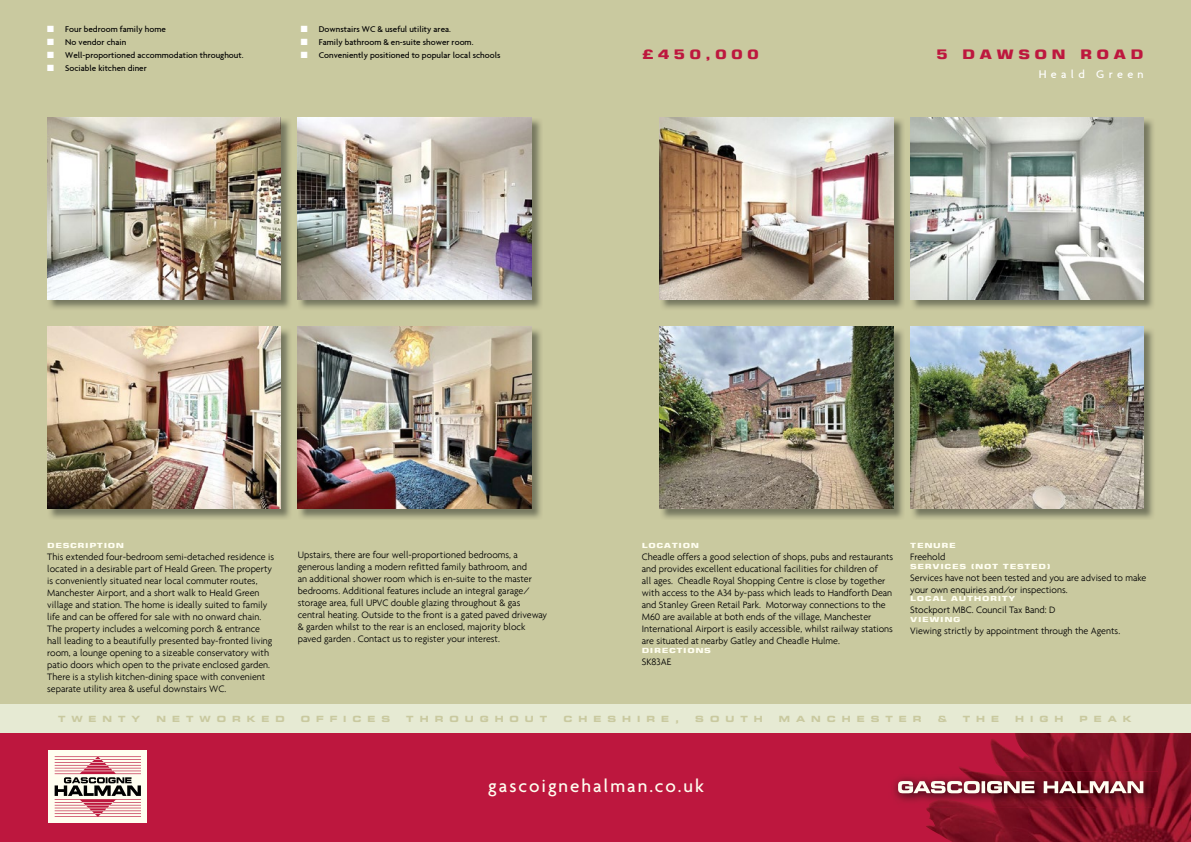
<style>
.page{position:relative;width:1191px;height:842px;background:#fff}
.page>*{position:absolute;margin:0;border:0;box-sizing:border-box;transform-origin:0 0}
.t1{font:500 19px "Agenda";letter-spacing:.1em;color:#fffef0}
.t2{font:700 13px "Square 721 BT";letter-spacing:.255em;color:#bd173e;scale:1.3 1}
.t3{font:500 12px "Agenda";letter-spacing:.36em;color:#fff}
.t4{font:300 10px/12px "Agenda";color:#000}
.t5{font:500 9px "Agenda";color:#000}
.t6{font:700 expanded 8.5px "Square 721 BT";letter-spacing:.705em;color:#c9c99f}
.t7{font:700 7px "Square 721 BT";letter-spacing:.06em;color:#fffef0;scale:1.4 1}
.s1{color:#fff}
</style>
<div class="page">
<div style="left:0;top:723px;width:1191px;height:119px;background:#bd173e"></div>
<img style="left:926px;top:733px;width:254px;height:93px">
<img style="left:894px;top:777px;width:32px;height:25px">
<img style="left:926px;top:771px;width:232px;height:37px">
<svg style="left:898px;top:781px;width:81px;height:12px"></svg>
<svg style="left:981px;top:781px;width:4px;height:12px"></svg>
<svg style="left:987px;top:781px;width:47px;height:12px"></svg>
<svg style="left:1043px;top:781px;width:100px;height:12px"></svg>
<div style="left:0;top:0;width:1191px;height:706px;background:#c9c99f"></div>
<div style="left:0;top:705px;width:1191px;height:28px;background:#e6ead3"></div>
<div style="left:49px;top:750px;width:98px;height:73px;background:#fffef0"></div>
<svg style="left:55px;top:756px;width:86px;height:61px"></svg>
<img style="left:48px;top:119px;width:242px;height:190px">
<img style="left:47px;top:118px;width:234px;height:181px">
<img style="left:298px;top:118px;width:243px;height:191px">
<img style="left:298px;top:118px;width:233px;height:181px">
<img style="left:48px;top:329px;width:242px;height:190px">
<img style="left:47px;top:327px;width:234px;height:181px">
<img style="left:298px;top:328px;width:243px;height:191px">
<img style="left:298px;top:327px;width:233px;height:181px">
<img style="left:911px;top:118px;width:242px;height:191px">
<img style="left:910px;top:118px;width:233px;height:181px">
<img style="left:660px;top:118px;width:243px;height:191px">
<img style="left:660px;top:118px;width:233px;height:181px">
<img style="left:911px;top:328px;width:242px;height:191px">
<img style="left:910px;top:327px;width:233px;height:181px">
<img style="left:660px;top:328px;width:243px;height:191px">
<img style="left:660px;top:327px;width:233px;height:181px">
<p class="t5" style="left:47px;top:24px;width:120px"><span class="s1">■</span> Four bedroom family home</p>
<p class="t5" style="left:47px;top:37px;width:81px"><span class="s1">■</span> No vendor chain</p>
<p class="t5" style="left:47px;top:50px;width:198px"><span class="s1">■</span> Well-proportioned accommodation throughout.</p>
<p class="t5" style="left:47px;top:63px;width:101px"><span class="s1">■</span> Sociable kitchen diner</p>
<p class="t5" style="left:301px;top:24px;width:152px"><span class="s1">■</span> Downstairs WC &amp; useful utility area.</p>
<p class="t5" style="left:301px;top:37px;width:174px"><span class="s1">■</span> Family bathroom &amp; en-suite shower room.</p>
<p class="t5" style="left:301px;top:50px;width:201px"><span class="s1">■</span> Conveniently positioned to popular local schools</p>
<h2 class="t2" style="left:642px;top:47px;width:91px">£450,000</h2>
<h2 class="t2" style="left:936px;top:47px;width:161px">5 DAWSON ROAD</h2>
<p class="t3" style="left:1038px;top:67px;width:106px">Heald Green</p>
<p class="t7" style="left:47px;top:542px;width:56px">DESCRIPTION</p>
<p class="t4" style="left:47px;top:551px;width:228px">This extended four-bedroom semi-detached residence is located in a desirable part of Heald Green. The property is conveniently situated near local commuter routes, Manchester Airport, and a short walk to Heald Green village and station. The home is ideally suited to family life and can be offered for sale with no onward chain.<br>The property includes a welcoming porch &amp; entrance hall leading to a beautifully presented bay-fronted living room, a lounge opening to a sizeable conservatory with patio doors which open to the private enclosed garden.<br>There is a stylish kitchen-dining space with convenient separate utility area &amp; useful downstairs WC.</p>
<p class="t4" style="left:298px;top:549px;width:251px">Upstairs, there are four well-proportioned bedrooms, a generous landing a modern refitted family bathroom, and<br>an additional shower room which is en-suite to the master bedrooms. Additional features include an integral garage/ storage area, full UPVC double glazing throughout &amp; gas central heating. Outside to the front is a gated paved driveway &amp; garden whilst to the rear is an enclosed, majority block paved garden . Contact us to register your interest.</p>
<p class="t7" style="left:642px;top:542px;width:42px">LOCATION</p>
<p class="t4" style="left:642px;top:551px;width:253px">Cheadle offers a good selection of shops, pubs and restaurants and provides excellent educational facilities for children of<br>all ages. Cheadle Royal Shopping Centre is close by together with access to the A34 by-pass which leads to Handforth Dean and Stanley Green Retail Park. Motorway connections to the M60 are available at both ends of the village, Manchester International Airport is easily accessible, whilst railway stations are situated at nearby Gatley and Cheadle Hulme.</p>
<p class="t7" style="left:642px;top:646px;width:51px">DIRECTIONS</p>
<p class="t4" style="left:642px;top:655px;width:31px">SK83AE</p>
<p class="t7" style="left:910px;top:542px;width:34px">TENURE</p>
<p class="t4" style="left:910px;top:551px;width:37px">Freehold</p>
<p class="t7" style="left:910px;top:562px;width:102px">SERVICES (NOT TESTED)</p>
<p class="t4" style="left:910px;top:571px;width:238px">Services have not been tested and you are advised to make your own enquiries and/or inspections.</p>
<p class="t7" style="left:910px;top:594px;width:77px">LOCAL AUTHORITY</p>
<p class="t4" style="left:910px;top:604px;width:147px">Stockport MBC . Council Tax Band: D</p>
<p class="t7" style="left:910px;top:615px;width:37px">VIEWING</p>
<p class="t4" style="left:910px;top:624px;width:211px">Viewing strictly by appointment through the Agents.</p>
<p class="t6" style="left:58px;top:714px;width:84px">TWENTY</p>
<p class="t6" style="left:156px;top:714px;width:130px">NETWORKED</p>
<p class="t6" style="left:301px;top:714px;width:91px">OFFICES</p>
<p class="t6" style="left:406px;top:714px;width:143px">THROUGHOUT</p>
<p class="t6" style="left:563px;top:714px;width:117px">CHESHIRE,</p>
<p class="t6" style="left:695px;top:714px;width:69px">SOUTH</p>
<p class="t6" style="left:779px;top:714px;width:144px">MANCHESTER</p>
<p class="t6" style="left:937px;top:714px;width:10px">&amp;</p>
<p class="t6" style="left:962px;top:714px;width:38px">THE</p>
<p class="t6" style="left:1015px;top:714px;width:50px">HIGH</p>
<p class="t6" style="left:1079px;top:714px;width:54px">PEAK</p>
<h1 class="t1" style="left:488px;top:774px;width:217px">gascoignehalman.co.uk</h1>
</div>
